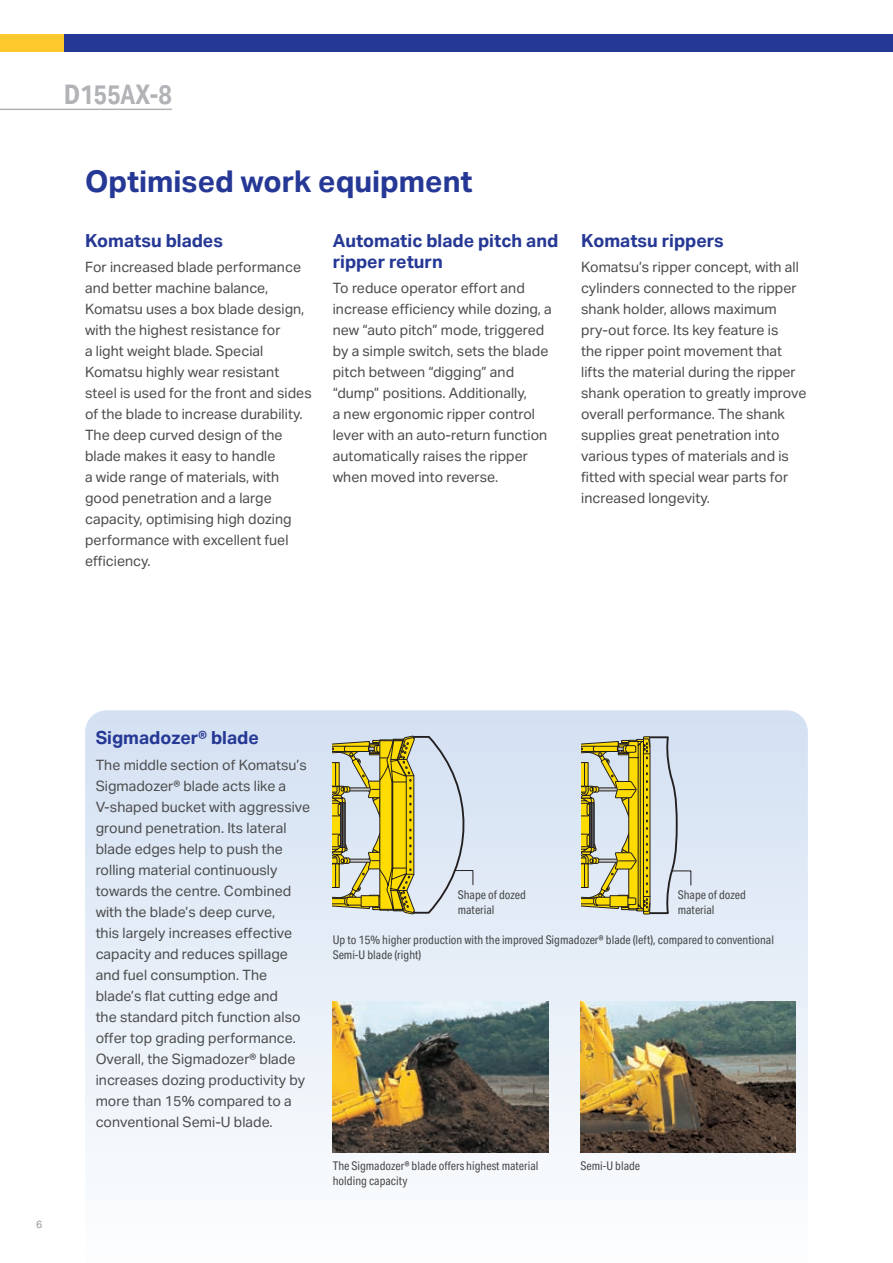
<style>
.page{position:relative;width:893px;height:1263px;background:#fff}
.page>*{position:absolute;margin:0;border:0;box-sizing:border-box;transform-origin:0 0}
.t1{font:700 30px "Aktiv Grotesk";color:#263895}
.t2{font:700 27px "Aktiv Grotesk Cd";color:#b2b3b7}
.t3{font:700 18px/21px "Aktiv Grotesk";color:#263895}
.t4{font:14.25px/21px "Aktiv Grotesk";color:#4b4c4d}
.t5{font:12px/15px "Aktiv Grotesk Cd";color:#4b4c4d}
.t6{font:10.5px "Aktiv Grotesk";color:#939598}
</style>
<div class="page">
<svg style="left:85px;top:710px;width:723px;height:444px;background:#e1eaf5"></svg>
<img style="left:333px;top:1002px;width:215px;height:151px">
<img style="left:580px;top:1002px;width:216px;height:151px">
<svg style="left:333px;top:735px;width:155px;height:180px;background:#cdcba3"></svg>
<svg style="left:581px;top:735px;width:111px;height:180px;background:#c6c498"></svg>
<hr style="left:0;top:109px;width:172px;height:1px;background:#b2b3b7">
<div style="left:0;top:34px;width:143px;height:17px;background:#fec92d"></div>
<div style="left:64px;top:34px;width:829px;height:17px;background:#263895"></div>
<h2 class="t2" style="left:64px;top:84px;width:110px">D155AX-8</h2>
<h1 class="t1" style="left:85px;top:169px;width:389px">Optimised work equipment</h1>
<p class="t3" style="left:85px;top:231px;width:140px">Komatsu blades</p>
<p class="t4" style="left:85px;top:257px;width:228px">For increased blade performance and better machine balance,<br>Komatsu uses a box blade design, with the highest resistance for<br>a light weight blade. Special<br>Komatsu highly wear resistant steel is used for the front and sides of the blade to increase durability.<br>The deep curved design of the blade makes it easy to handle<br>a wide range of materials, with good penetration and a large capacity, optimising high dozing performance with excellent fuel efficiency.</p>
<p class="t3" style="left:333px;top:231px;width:227px">Automatic blade pitch and ripper return</p>
<p class="t4" style="left:333px;top:278px;width:221px">To reduce operator effort and increase efficiency while dozing, a new “auto pitch” mode, triggered by a simple switch, sets the blade pitch between “digging” and “dump” positions. Additionally,<br>a new ergonomic ripper control lever with an auto-return function automatically raises the ripper when moved into reverse.</p>
<p class="t3" style="left:581px;top:231px;width:144px">Komatsu rippers</p>
<p class="t4" style="left:581px;top:257px;width:227px">Komatsu’s ripper concept, with all cylinders connected to the ripper shank holder, allows maximum pry-out force. Its key feature is<br>the ripper point movement that lifts the material during the ripper shank operation to greatly improve overall performance. The shank supplies great penetration into various types of materials and is fitted with special wear parts for increased longevity.</p>
<p class="t6" style="left:36px;top:1218px;width:8px">6</p>
<p class="t3" style="left:96px;top:729px;width:165px">Sigmadozer® blade</p>
<p class="t4" style="left:96px;top:754px;width:216px">The middle section of Komatsu’s<br>Sigmadozer® blade acts like a<br>V-shaped bucket with aggressive ground penetration. Its lateral blade edges help to push the rolling material continuously towards the centre. Combined with the blade’s deep curve,<br>this largely increases effective capacity and reduces spillage and fuel consumption. The blade’s flat cutting edge and<br>the standard pitch function also offer top grading performance.<br>Overall, the Sigmadozer® blade increases dozing productivity by more than 15% compared to a conventional Semi-U blade.</p>
<p class="t5" style="left:458px;top:889px;width:70px">Shape of dozed material</p>
<p class="t5" style="left:678px;top:889px;width:70px">Shape of dozed material</p>
<p class="t5" style="left:333px;top:933px;width:443px">Up to 15% higher production with the improved Sigmadozer® blade (left), compared to conventional<br>Semi-U blade (right)</p>
<p class="t5" style="left:333px;top:1158px;width:207px">The Sigmadozer® blade offers highest material holding capacity</p>
<p class="t5" style="left:580px;top:1159px;width:61px">Semi-U blade</p>
</div>
